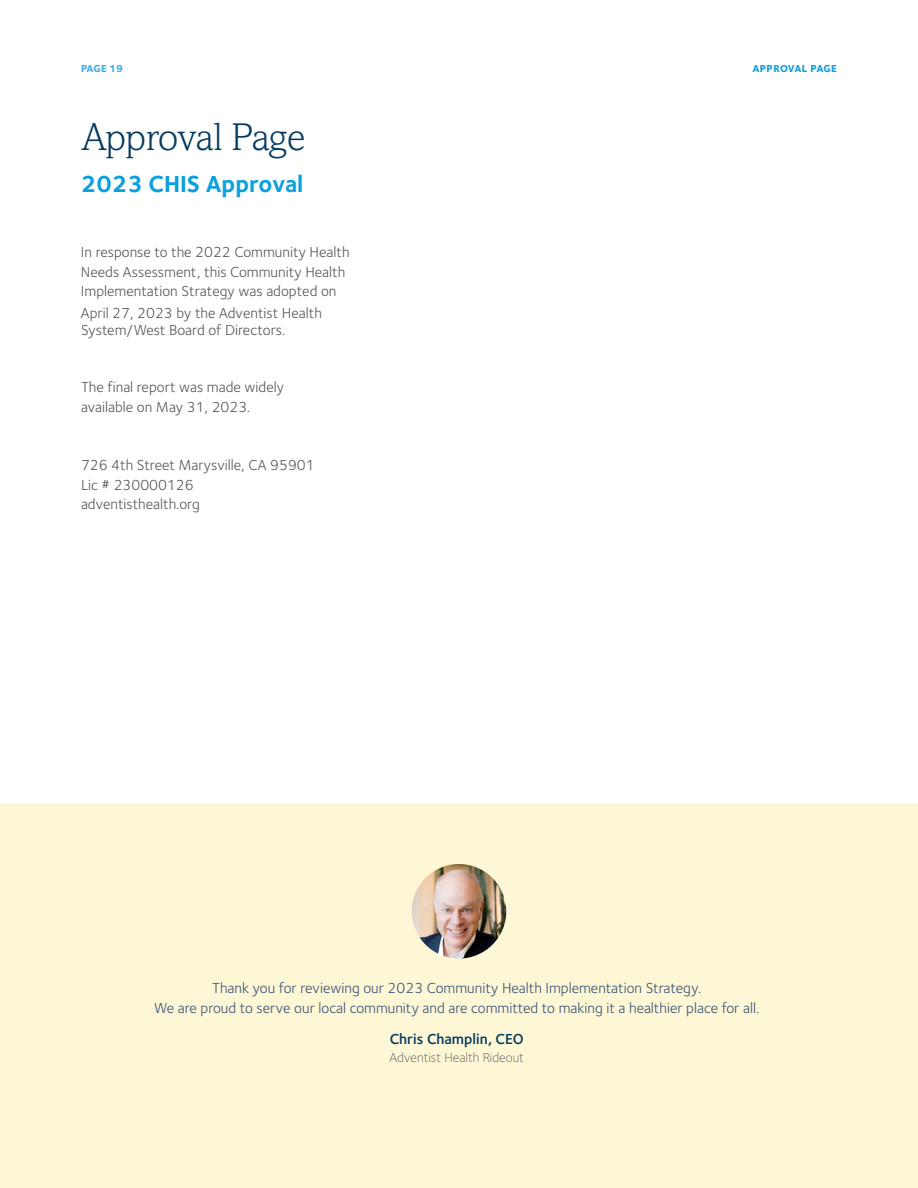
<style>
.page{position:relative;width:918px;height:1188px;background:#fff}
.page>*{position:absolute;margin:0;border:0;box-sizing:border-box;transform-origin:0 0}
.t1{font:300 39px "Amasis MT Std";letter-spacing:-.025em;color:#083b60}
.t2{font:700 24px "Foundry Sterling";color:#0ca0dc}
.t3{font:15px/19.5px "Foundry Sterling";color:#57585a}
.t4{font:15px "Foundry Sterling";color:#3b5375}
.t5{font:600 15px "Foundry Sterling";color:#083b60}
.t6{font:300 13.5px "Foundry Sterling";color:#57585a}
.Footer_L{font:800 10.5px "Foundry Sterling";letter-spacing:.02em;color:#179eda}
.t7{font:800 10.5px "Foundry Sterling";letter-spacing:-.005em;color:#47aee2}
</style>
<div class="page">
<div style="left:0;top:803px;width:918px;height:385px;background:#fef7d6"></div>
<img style="left:412px;top:864px;width:94px;height:95px;border-radius:47px">
<p class="t7" style="left:81px;top:62px;width:44px">PAGE 19</p>
<p class="Footer_L" style="left:753px;top:62px;width:86px">APPROVAL PAGE</p>
<p class="Footer_L" style="left:116px;top:62px;width:8px">5</p>
<p class="t1" style="left:81px;top:114px;width:226px">Approval Page</p>
<p class="t2" style="left:81px;top:170px;width:224px">2023 CHIS Approval</p>
<p class="t3" style="left:81px;top:243px;width:270px">In response to the 2022 Community Health<br>Needs Assessment, this Community Health<br>Implementation Strategy was adopted on</p>
<p class="t3" style="left:81px;top:304px;width:242px;line-height:17.7px">April 27, 2023 by the Adventist Health<br>System/West Board of Directors.</p>
<p class="t3" style="left:81px;top:378px;width:205px">The final report was made widely available on May 31, 2023.</p>
<p class="t3" style="left:81px;top:456px;width:235px">726 4th Street Marysville, CA 95901<br>Lic # 230000126 adventisthealth.org</p>
<p class="t4" style="left:212px;top:979px;width:491px">Thank you for reviewing our 2023 Community Health Implementation Strategy.</p>
<p class="t4" style="left:154px;top:999px;width:607px">We are proud to serve our local community and are committed to making it a healthier place for all.</p>
<p class="t5" style="left:390px;top:1030px;width:136px">Chris Champlin, CEO</p>
<p class="t6" style="left:390px;top:1050px;width:136px">Adventist Health Rideout</p>
</div>
